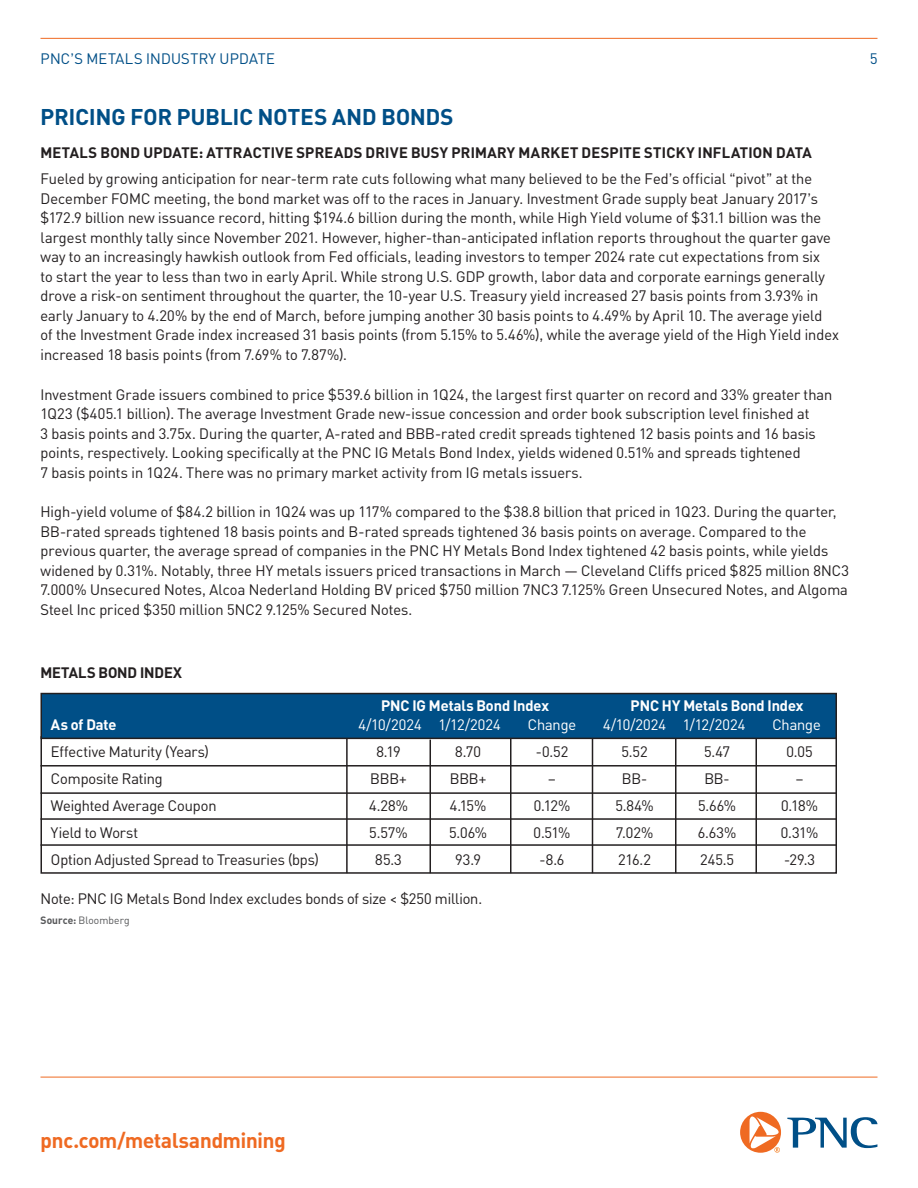
<style>
.page{position:relative;width:918px;height:1188px;background:#fff}
.page>*{position:absolute;margin:0;border:0;box-sizing:border-box;transform-origin:0 0}
.t1{font:700 22.5px "PNC Brand";letter-spacing:.005em;color:#004f87}
.t2{font:700 21px "PNC Brand";color:#ef6a22}
.t3{font:15px/19.5px "PNC Brand";letter-spacing:.005em;color:#231f20}
.t4{font:700 15px "PNC Brand";letter-spacing:.02em;color:#231f20}
.t5{font:700 15px "PNC Brand";color:#fff}
.t6{font:15px "PNC Brand";letter-spacing:-.005em;color:#fff}
.t7{font:15px "PNC Brand";letter-spacing:.02em;color:#004f87}
.t8{font:700 15px "PNC Brand";letter-spacing:-.005em;color:#231f20}
.t9{font:10.5px "PNC Brand";letter-spacing:.01em;color:#57585a}
.s1{font-weight:700}
</style>
<div class="page">
<hr style="left:40px;top:38px;width:838px;height:1px;background:#ef6a22">
<hr style="left:40px;top:1077px;width:838px;height:1px;background:#ef6a22">
<div style="left:40px;top:736px;width:797px;height:138px;border:2px solid #231f20"></div>
<hr style="left:40px;top:765px;width:797px;height:2px;background:#231f20">
<hr style="left:40px;top:792px;width:797px;height:2px;background:#231f20">
<hr style="left:40px;top:818px;width:797px;height:2px;background:#231f20">
<hr style="left:40px;top:844px;width:797px;height:2px;background:#231f20">
<hr style="left:430px;top:740px;width:1px;height:133px;background:#231f20">
<hr style="left:346px;top:738px;width:2px;height:135px;background:#231f20">
<hr style="left:510px;top:738px;width:2px;height:135px;background:#231f20">
<hr style="left:592px;top:738px;width:1px;height:135px;background:#231f20">
<hr style="left:675px;top:738px;width:1px;height:135px;background:#231f20">
<hr style="left:755px;top:738px;width:2px;height:135px;background:#231f20">
<div style="left:41px;top:694px;width:795px;height:44px;background:#004f87"></div>
<div style="left:40px;top:693px;width:797px;height:46px;border:2px solid #231f20"></div>
<svg style="left:787px;top:1117px;width:90px;height:31px"></svg>
<svg style="left:740px;top:1112px;width:41px;height:41px"></svg>
<p class="t7" style="left:41px;top:49px;width:236px">PNC’S METALS INDUSTRY UPDATE</p>
<p class="t7" style="left:870px;top:49px;width:9px">5</p>
<h2 class="t1" style="left:41px;top:102px;width:414px">PRICING FOR PUBLIC NOTES AND BONDS</h2>
<h3 class="t4" style="left:41px;top:143px;width:773px">METALS BOND UPDATE: ATTRACTIVE SPREADS DRIVE BUSY PRIMARY MARKET DESPITE STICKY INFLATION DATA</h3>
<p class="t3" style="left:40px;top:169px;width:800px">Fueled by growing anticipation for near-term rate cuts following what many believed to be the Fed’s official “pivot” at the December FOMC meeting, the bond market was off to the races in January. Investment Grade supply beat January 2017’s $172.9 billion new issuance record, hitting $194.6 billion during the month, while High Yield volume of $31.1 billion was the largest monthly tally since November 2021. However, higher-than-anticipated inflation reports throughout the quarter gave way to an increasingly hawkish outlook from Fed officials, leading investors to temper 2024 rate cut expectations from six<br>to start the year to less than two in early April. While strong U.S. GDP growth, labor data and corporate earnings generally drove a risk-on sentiment throughout the quarter, the 10-year U.S. Treasury yield increased 27 basis points from 3.93% in early January to 4.20% by the end of March, before jumping another 30 basis points to 4.49% by April 10. The average yield<br>of the Investment Grade index increased 31 basis points (from 5.15% to 5.46%), while the average yield of the High Yield index increased 18 basis points (from 7.69% to 7.87%).</p>
<p class="t3" style="left:41px;top:384px;width:793px">Investment Grade issuers combined to price $539.6 billion in 1Q24, the largest first quarter on record and 33% greater than 1Q23 ($405.1 billion). The average Investment Grade new-issue concession and order book subscription level finished at<br>3 basis points and 3.75x. During the quarter, A-rated and BBB-rated credit spreads tightened 12 basis points and 16 basis points, respectively. Looking specifically at the PNC IG Metals Bond Index, yields widened 0.51% and spreads tightened<br>7 basis points in 1Q24. There was no primary market activity from IG metals issuers.</p>
<p class="t3" style="left:40px;top:502px;width:810px">High-yield volume of $84.2 billion in 1Q24 was up 117% compared to the $38.8 billion that priced in 1Q23. During the quarter, BB-rated spreads tightened 18 basis points and B-rated spreads tightened 36 basis points on average. Compared to the previous quarter, the average spread of companies in the PNC HY Metals Bond Index tightened 42 basis points, while yields widened by 0.31%. Notably, three HY metals issuers priced transactions in March — Cleveland Cliffs priced $825 million 8NC3<br>7.000% Unsecured Notes, Alcoa Nederland Holding BV priced $750 million 7NC3 7.125% Green Unsecured Notes, and Algoma Steel Inc priced $350 million 5NC2 9.125% Secured Notes.</p>
<h3 class="t8" style="left:40px;top:663px;width:143px">METALS BOND INDEX</h3>
<p class="t5" style="left:51px;top:715px;width:67px">As of Date</p>
<p class="t5" style="left:381px;top:696px;width:170px">PNC IG Metals Bond Index</p>
<p class="t5" style="left:631px;top:696px;width:174px">PNC HY Metals Bond Index</p>
<p class="t6" style="left:359px;top:716px;width:65px">4/10/2024</p>
<p class="t6" style="left:438px;top:716px;width:64px">1/12/2024</p>
<p class="t6" style="left:528px;top:716px;width:50px">Change</p>
<p class="t6" style="left:603px;top:716px;width:65px">4/10/2024</p>
<p class="t6" style="left:683px;top:716px;width:64px">1/12/2024</p>
<p class="t6" style="left:772px;top:716px;width:50px">Change</p>
<p class="t3" style="left:51px;top:742px;width:160px">Effective Maturity (Years)</p>
<p class="t3" style="left:376px;top:742px;width:26px">8.19</p>
<p class="t3" style="left:455px;top:742px;width:27px">8.70</p>
<p class="t3" style="left:536px;top:742px;width:34px">-0.52</p>
<p class="t3" style="left:622px;top:742px;width:28px">5.52</p>
<p class="t3" style="left:704px;top:742px;width:27px">5.47</p>
<p class="t3" style="left:786px;top:742px;width:28px">0.05</p>
<p class="t3" style="left:51px;top:769px;width:113px">Composite Rating</p>
<p class="t3" style="left:370px;top:769px;width:38px">BBB+</p>
<p class="t3" style="left:450px;top:769px;width:38px">BBB+</p>
<p class="t3" style="left:548px;top:769px;width:10px">–</p>
<p class="t3" style="left:622px;top:769px;width:27px">BB-</p>
<p class="t3" style="left:704px;top:769px;width:27px">BB-</p>
<p class="t3" style="left:795px;top:769px;width:10px">–</p>
<p class="t3" style="left:51px;top:796px;width:167px">Weighted Average Coupon</p>
<p class="t3" style="left:369px;top:796px;width:41px">4.28%</p>
<p class="t3" style="left:450px;top:796px;width:38px">4.15%</p>
<p class="t3" style="left:534px;top:796px;width:38px">0.12%</p>
<p class="t3" style="left:615px;top:796px;width:40px">5.84%</p>
<p class="t3" style="left:698px;top:796px;width:39px">5.66%</p>
<p class="t3" style="left:781px;top:796px;width:38px">0.18%</p>
<p class="t3" style="left:51px;top:823px;width:89px">Yield to Worst</p>
<p class="t3" style="left:369px;top:823px;width:40px">5.57%</p>
<p class="t3" style="left:449px;top:823px;width:39px">5.06%</p>
<p class="t3" style="left:534px;top:823px;width:38px">0.51%</p>
<p class="t3" style="left:616px;top:823px;width:39px">7.02%</p>
<p class="t3" style="left:698px;top:823px;width:40px">6.63%</p>
<p class="t3" style="left:781px;top:823px;width:39px">0.31%</p>
<p class="t3" style="left:51px;top:850px;width:270px">Option Adjusted Spread to Treasuries (bps)</p>
<p class="t3" style="left:375px;top:850px;width:28px">85.3</p>
<p class="t3" style="left:455px;top:850px;width:27px">93.9</p>
<p class="t3" style="left:540px;top:850px;width:26px">-8.6</p>
<p class="t3" style="left:618px;top:850px;width:34px">216.2</p>
<p class="t3" style="left:700px;top:850px;width:36px">245.5</p>
<p class="t3" style="left:784px;top:850px;width:32px">-29.3</p>
<p class="t3" style="left:40px;top:889px;width:443px">Note: PNC IG Metals Bond Index excludes bonds of size &lt; $250 million.</p>
<p class="t9" style="left:40px;top:914px;width:91px"><span class="s1">Source:</span> Bloomberg</p>
<h2 class="t2" style="left:40px;top:1126px;width:247px">pnc.com/metalsandmining</h2>
</div>
